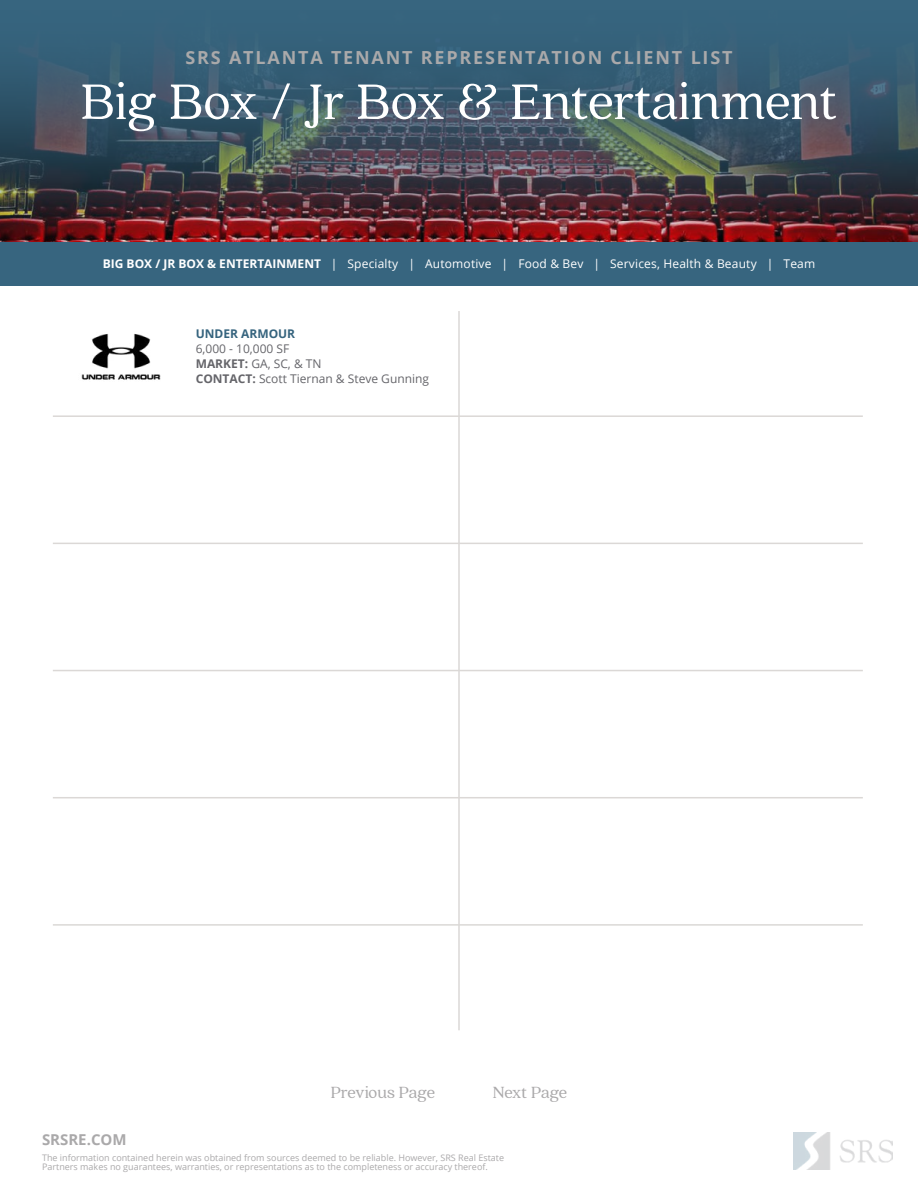
<style>
.page{position:relative;width:918px;height:1188px;background:#fff}
.page>*{position:absolute;margin:0;border:0;box-sizing:border-box;transform-origin:0 0}
.t1{font:55.5px "Quincy CF";letter-spacing:-.005em;color:#fff}
.t2{font:700 18px "Open Sans";letter-spacing:.1em;color:#aaa9aa}
.t3{font:18px "Quincy CF";color:#aaa9aa}
.t4{font:700 15px "Open Sans";color:#aaa9aa}
.t5{font:12px "Open Sans";letter-spacing:.015em;color:#fff}
.t6{font:12px/15px "Open Sans";color:#65656a}
.t7{font:700 12px "Open Sans";color:#36647e}
.t8{font:9px/9px "Open Sans";color:#aaa9aa}
.s1{font-weight:700}
</style>
<div class="page">
<div style="left:0;top:242px;width:918px;height:43px;background:#37657f"></div>
<img style="left:0;top:0;width:918px;height:242px">
<hr style="left:458px;top:311px;width:2px;height:719px;background:#dbd8d6">
<hr style="left:53px;top:415px;width:810px;height:2px;background:#dbd8d6">
<hr style="left:53px;top:543px;width:810px;height:1px;background:#dbd8d6">
<hr style="left:53px;top:670px;width:810px;height:1px;background:#dbd8d6">
<hr style="left:53px;top:797px;width:810px;height:1px;background:#dbd8d6">
<hr style="left:53px;top:924px;width:810px;height:2px;background:#dbd8d6">
<img style="left:81px;top:334px;width:80px;height:46px">
<img style="left:793px;top:1133px;width:100px;height:37px">
<h2 class="t2" style="left:185px;top:45px;width:549px">SRS ATLANTA TENANT REPRESENTATION CLIENT LIST</h2>
<h1 class="t1" style="left:81px;top:69px;width:758px">Big Box / Jr Box &amp; Entertainment</h1>
<h3 class="t5" style="left:103px;top:256px;width:714px"><span class="s1">BIG BOX / JR BOX &amp; ENTERTAINMENT</span> | Specialty | Automotive | Food &amp; Bev | Services, Health &amp; Beauty | Team</h3>
<h3 class="t7" style="left:196px;top:326px;width:101px">UNDER ARMOUR</h3>
<h3 class="t6" style="left:196px;top:341px;width:235px">6,000 - 10,000 SF<br><span class="s1">MARKET:</span> GA, SC, &amp; TN<br><span class="s1">CONTACT:</span> Scott Tiernan &amp; Steve Gunning</h3>
<h2 class="t3" style="left:331px;top:1082px;width:106px">Previous Page</h2>
<h2 class="t3" style="left:493px;top:1082px;width:76px">Next Page</h2>
<h3 class="t4" style="left:42px;top:1129px;width:86px">SRSRE.COM</h3>
<p class="t8" style="left:42px;top:1153px;width:464px">The information contained herein was obtained from sources deemed to be reliable. However, SRS Real Estate<br>Partners makes no guarantees, warranties, or representations as to the completeness or accuracy thereof.</p>
</div>
